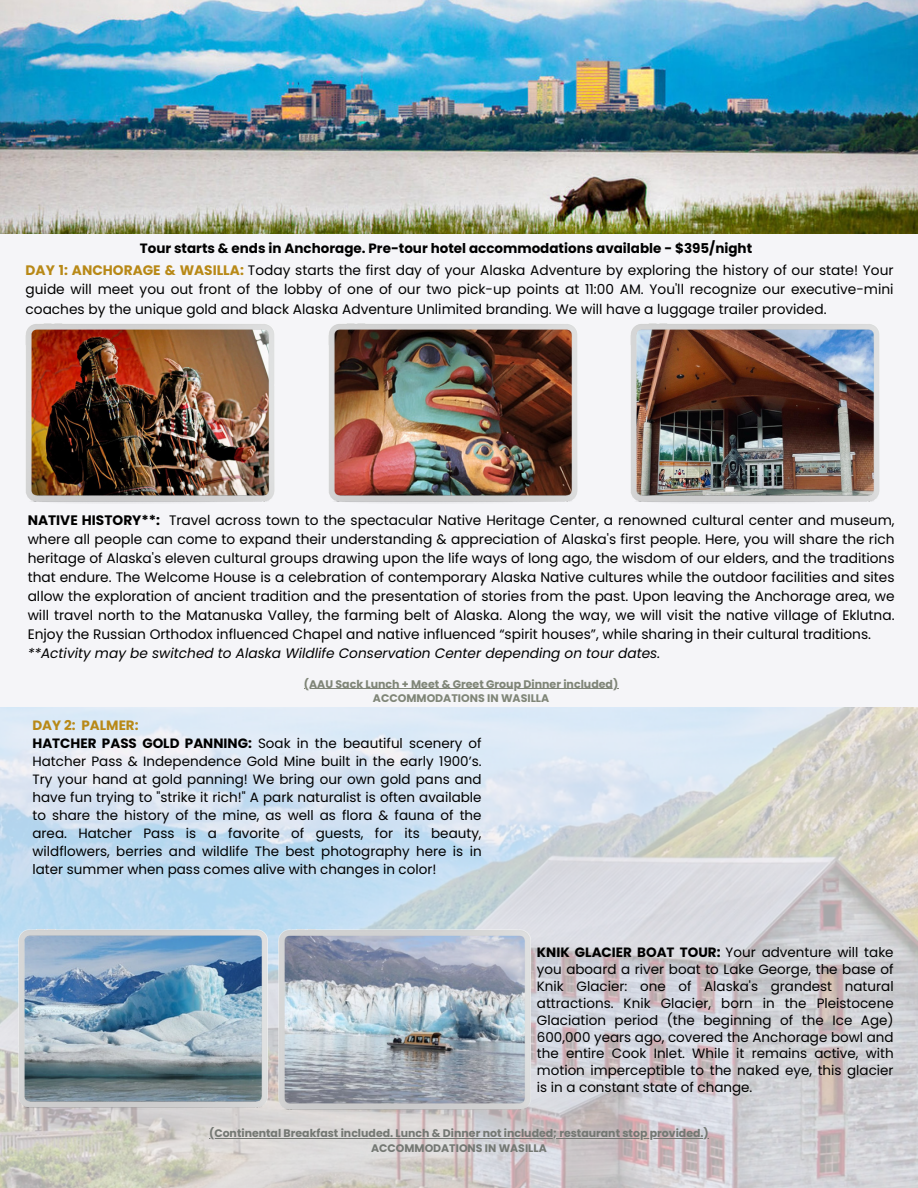
<style>
.page{position:relative;width:918px;height:1188px;background:#f5f5f8}
.page>*{position:absolute;margin:0;border:0;box-sizing:border-box;transform-origin:0 0}
.t1{font:13.8px/18.9px "Poppins";color:#000;text-align:justify}
.t2{font:italic 13.8px "Poppins";color:#000}
.t3{font:13.5px/18px "Poppins";color:#000}
.t4{font:700 13.5px "Poppins";color:#000}
.t5{font:700 10.95px "Poppins";color:#747873}
.t6{font:700 10.95px "Poppins";color:#7f8577}
.s1{font-weight:700;color:#b88917}
.s2{font-weight:700}
</style>
<div class="page">
<img style="left:0;top:0;width:918px;height:233px">
<img style="left:0;top:708px;width:918px;height:480px">
<hr style="left:304px;top:689px;width:314px;height:1px;background:#7f8577">
<img style="left:278px;top:930px;width:252px;height:182px">
<img style="left:19px;top:930px;width:249px;height:180px">
<hr style="left:209px;top:1138px;width:500px;height:1px;background:#747873">
<img style="left:26px;top:324px;width:248px;height:179px">
<img style="left:328px;top:324px;width:249px;height:179px">
<img style="left:631px;top:324px;width:249px;height:179px">
<p class="t4" style="left:140px;top:239px;width:614px">Tour starts &amp; ends in Anchorage. Pre-tour hotel accommodations available - $395/night</p>
<p class="t1" style="left:26px;top:261px;width:870px"><span class="s1">DAY 1: ANCHORAGE &amp; WASILLA:</span> Today starts the first day of your Alaska Adventure by exploring the history of our state! Your guide will meet you out front of the lobby of one of our two pick-up points at 11:00 AM. You'll recognize our executive-mini coaches by the unique gold and black Alaska Adventure Unlimited branding. We will have a luggage trailer provided.</p>
<h1 class="t1" style="left:28px;top:511px;width:868px"><span class="s2">NATIVE HISTORY**:</span> Travel across town to the spectacular Native Heritage Center, a renowned cultural center and museum, where all people can come to expand their understanding &amp; appreciation of Alaska's first people. Here, you will share the rich heritage of Alaska's eleven cultural groups drawing upon the life ways of long ago, the wisdom of our elders, and the traditions that endure. The Welcome House is a celebration of contemporary Alaska Native cultures while the outdoor facilities and sites allow the exploration of ancient tradition and the presentation of stories from the past. Upon leaving the Anchorage area, we will travel north to the Matanuska Valley, the farming belt of Alaska. Along the way, we will visit the native village of Eklutna.<br>Enjoy the Russian Orthodox influenced Chapel and native influenced “spirit houses”, while sharing in their cultural traditions.</h1>
<h2 class="t2" style="left:28px;top:643px;width:634px">**Activity may be switched to Alaska Wildlife Conservation Center depending on tour dates.</h2>
<p class="t6" style="left:304px;top:676px;width:316px">(AAU Sack Lunch + Meet &amp; Greet Group Dinner included)</p>
<p class="t6" style="left:373px;top:691px;width:178px">ACCOMMODATIONS IN WASILLA</p>
<h2 class="t3" style="left:32px;top:717px;width:451px"><span class="s1">DAY 2: PALMER:<br></span><span class="s2">HATCHER PASS GOLD PANNING:</span> Soak in the beautiful scenery of Hatcher Pass &amp; Independence Gold Mine built in the early 1900’s.<br>Try your hand at gold panning! We bring our own gold pans and have fun trying to "strike it rich!" A park naturalist is often available to share the history of the mine, as well as flora &amp; fauna of the area. Hatcher Pass is a favorite of guests, for its beauty, wildflowers, berries and wildlife The best photography here is in later summer when pass comes alive with changes in color!</h2>
<p class="t3" style="left:537px;top:944px;width:358px;line-height:16.8px;text-align:justify"><span class="s2">KNIK GLACIER BOAT TOUR:</span> Your adventure will take you aboard a river boat to Lake George, the base of Knik Glacier: one of Alaska's grandest natural attractions. Knik Glacier, born in the Pleistocene Glaciation period (the beginning of the Ice Age)<br>600,000 years ago, covered the Anchorage bowl and the entire Cook Inlet. While it remains active, with motion imperceptible to the naked eye, this glacier is in a constant state of change.</p>
<p class="t5" style="left:209px;top:1126px;width:501px">(Continental Breakfast included. Lunch &amp; Dinner not included; restaurant stop provided.)</p>
<p class="t5" style="left:371px;top:1140px;width:177px">ACCOMMODATIONS IN WASILLA</p>
</div>
